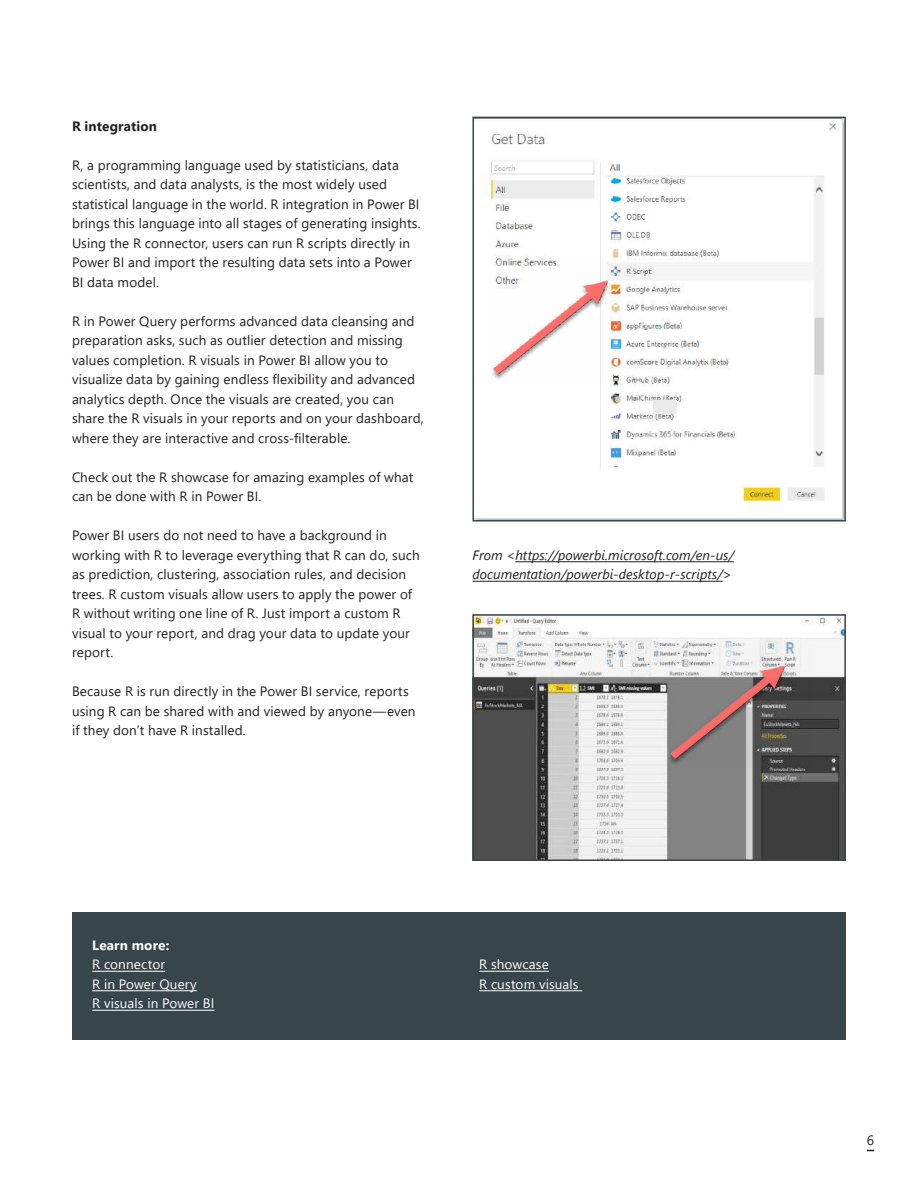
<style>
.page{position:relative;width:918px;height:1188px;background:#fff}
.page>*{position:absolute;margin:0;border:0;box-sizing:border-box;transform-origin:0 0}
.t1{font:13.5px/19.5px "Segoe UI";letter-spacing:.01em;color:#231f20}
.t2{font:italic 13.5px/19.5px "Segoe UI";letter-spacing:.005em;color:#231f20}
.t3{font:13.5px/19.5px "Segoe UI";letter-spacing:.005em;color:#fff}
.t4{font:700 13.5px "Segoe UI";letter-spacing:.01em;color:#231f20}
.t5{font:700 13.5px "Segoe UI";letter-spacing:.015em;color:#fff}
</style>
<div class="page">
<div style="left:72px;top:912px;width:774px;height:127px;background:#38454a"></div>
<img style="left:472px;top:117px;width:371px;height:405px">
<div style="left:473px;top:117px;width:373px;height:405px;border:2px solid #38454a"></div>
<hr style="left:515px;top:561px;width:219px;height:1px;background:#231f20">
<hr style="left:473px;top:581px;width:250px;height:1px;background:#231f20">
<img style="left:472px;top:614px;width:371px;height:247px">
<div style="left:473px;top:614px;width:373px;height:247px;border:2px solid #38454a"></div>
<hr style="left:92px;top:971px;width:73px;height:1px;background:#fff">
<hr style="left:92px;top:990px;width:105px;height:1px;background:#fff">
<hr style="left:92px;top:1010px;width:122px;height:1px;background:#fff">
<hr style="left:479px;top:971px;width:70px;height:1px;background:#fff">
<hr style="left:479px;top:990px;width:103px;height:1px;background:#fff">
<div style="left:653px;top:400px;width:24px;height:14px;background:#eaeaea"></div>
<img style="left:488px;top:256px;width:148px;height:126px">
<img style="left:665px;top:642px;width:148px;height:126px">
<p class="t4" style="left:72px;top:120px;width:87px">R integration</p>
<p class="t1" style="left:72px;top:156px;width:350px">R, a programming language used by statisticians, data scientists, and data analysts, is the most widely used statistical language in the world. R integration in Power BI brings this language into all stages of generating insights.<br>Using the R connector, users can run R scripts directly in Power BI and import the resulting data sets into a Power BI data model.</p>
<p class="t1" style="left:72px;top:312px;width:353px">R in Power Query performs advanced data cleansing and preparation asks, such as outlier detection and missing values completion. R visuals in Power BI allow you to visualize data by gaining endless flexibility and advanced analytics depth. Once the visuals are created, you can share the R visuals in your reports and on your dashboard, where they are interactive and cross-filterable.</p>
<p class="t1" style="left:72px;top:468px;width:343px">Check out the R showcase for amazing examples of what can be done with R in Power BI.</p>
<p class="t1" style="left:72px;top:527px;width:349px">Power BI users do not need to have a background in working with R to leverage everything that R can do, such as prediction, clustering, association rules, and decision trees. R custom visuals allow users to apply the power of R without writing one line of R. Just import a custom R visual to your report, and drag your data to update your report.</p>
<p class="t1" style="left:72px;top:683px;width:345px">Because R is run directly in the Power BI service, reports using R can be shared with and viewed by anyone—even if they don’t have R installed.</p>
<p class="t2" style="left:472px;top:546px;width:263px">From &lt;https://powerbi.microsoft.com/en-us/ documentation/powerbi-desktop-r-scripts/&gt;</p>
<p class="t5" style="left:92px;top:939px;width:79px">Learn more:</p>
<p class="t3" style="left:92px;top:956px;width:124px">R connector<br>R in Power Query<br>R visuals in Power BI</p>
<p class="t3" style="left:479px;top:956px;width:101px">R showcase<br>R custom visuals</p>
<p class="t1" style="left:867px;top:1131px;width:9px">6</p>
</div>
